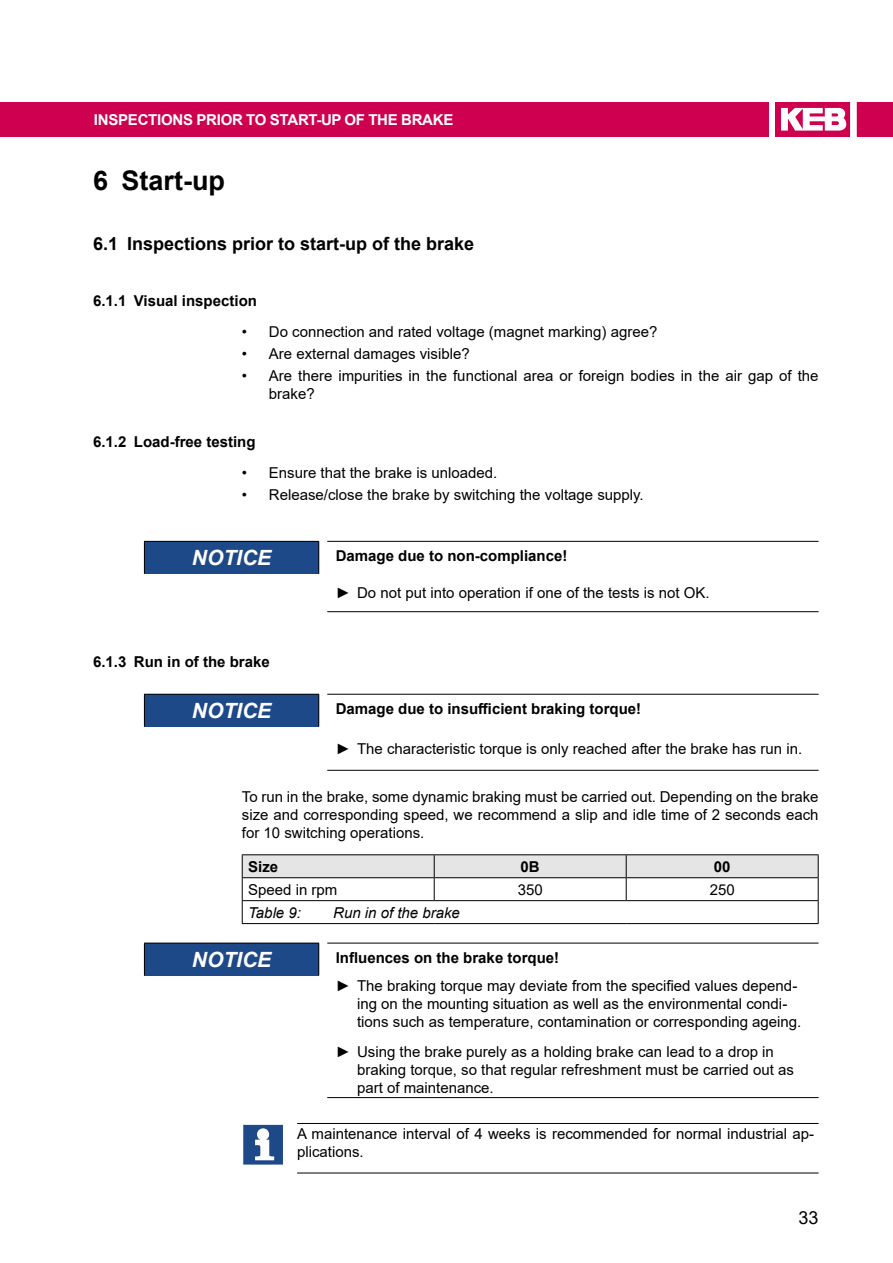
<style>
.page{position:relative;width:893px;height:1263px;background:#fff}
.page>*{position:absolute;margin:0;border:0;box-sizing:border-box;transform-origin:0 0}
.t1{font:700 27px "Arial";color:#000}
.t2{font:italic 700 21px "Arial";color:#fff}
.t3{font:700 18px "Arial";color:#000}
.t4{font:18px "Arial";color:#000}
.t5{font:15px/18px "Arial";color:#000}
.t6{font:700 15px "Arial";color:#000}
.t7{font:700 15px "Arial";letter-spacing:-.015em;color:#fff}
.t8{font:italic 15px "Arial";color:#000}
</style>
<div class="page">
<div style="left:0;top:102px;width:769px;height:34px;background:#ce004f"></div>
<svg style="left:775px;top:102px;width:75px;height:34px"></svg>
<div style="left:857px;top:102px;width:36px;height:34px;background:#ce004f"></div>
<div style="left:144px;top:541px;width:175px;height:33px;background:#1d4988"></div>
<hr style="left:327px;top:541px;width:492px;height:1px;background:#000">
<hr style="left:327px;top:611px;width:492px;height:1px;background:#000">
<hr style="left:144px;top:541px;width:175px;height:1px;background:#000">
<hr style="left:144px;top:542px;width:1px;height:32px;background:#000">
<hr style="left:318px;top:542px;width:1px;height:32px;background:#000">
<div style="left:144px;top:694px;width:175px;height:32px;background:#1d4988"></div>
<hr style="left:327px;top:694px;width:492px;height:1px;background:#000">
<hr style="left:327px;top:770px;width:492px;height:1px;background:#000">
<hr style="left:144px;top:694px;width:175px;height:1px;background:#000">
<hr style="left:144px;top:695px;width:1px;height:31px;background:#000">
<hr style="left:318px;top:695px;width:1px;height:31px;background:#000">
<hr style="left:242px;top:854px;width:192px;height:1px;background:#000">
<hr style="left:434px;top:854px;width:192px;height:1px;background:#000">
<hr style="left:626px;top:854px;width:193px;height:1px;background:#000">
<svg style="left:242px;top:855px;width:577px;height:68px"></svg>
<hr style="left:242px;top:923px;width:192px;height:1px;background:#000">
<hr style="left:434px;top:923px;width:192px;height:1px;background:#000">
<hr style="left:626px;top:923px;width:193px;height:1px;background:#000">
<div style="left:144px;top:943px;width:175px;height:32px;background:#1d4988"></div>
<hr style="left:327px;top:943px;width:492px;height:1px;background:#000">
<hr style="left:327px;top:1097px;width:492px;height:1px;background:#000">
<hr style="left:144px;top:943px;width:175px;height:1px;background:#000">
<hr style="left:144px;top:943px;width:1px;height:32px;background:#000">
<hr style="left:318px;top:943px;width:1px;height:32px;background:#000">
<hr style="left:297px;top:1123px;width:522px;height:1px;background:#000">
<hr style="left:297px;top:1172px;width:522px;height:1px;background:#000">
<svg style="left:243px;top:1124px;width:40px;height:41px"></svg>
<p class="t7" style="left:94px;top:110px;width:15px">Inspe</p>
<p class="t7" style="left:138px;top:110px;width:21px">ctions</p>
<p class="t7" style="left:196px;top:110px;width:84px">prior to sta</p>
<p class="t7" style="left:298px;top:110px;width:81px">rt-up of the</p>
<p class="t7" style="left:401px;top:110px;width:33px">brake</p>
<h1 class="t1" style="left:93px;top:161px;width:134px">6 Start-up</h1>
<p class="t3" style="left:93px;top:231px;width:383px">6.1 Inspections prior to start-up of the brake</p>
<p class="t6" style="left:93px;top:290px;width:165px">6.1.1 Visual inspection</p>
<p class="t5" style="left:242px;top:322px;width:417px">• Do connection and rated voltage (magnet marking) agree?</p>
<p class="t5" style="left:242px;top:345px;width:229px">• Are external damages visible?</p>
<p class="t5" style="left:269px;top:367px;width:551px;text-indent:-27px">• Are there impurities in the functional area or foreign bodies in the air gap of the brake?</p>
<p class="t6" style="left:93px;top:431px;width:164px">6.1.2 Load-free testing</p>
<p class="t5" style="left:242px;top:463px;width:257px">• Ensure that the brake is unloaded.</p>
<p class="t5" style="left:242px;top:486px;width:403px">• Release/close the brake by switching the voltage supply.</p>
<h2 class="t2" style="left:192px;top:544px;width:81px">NOTICE</h2>
<p class="t6" style="left:336px;top:545px;width:233px">Damage due to non-compliance!</p>
<p class="t5" style="left:336px;top:584px;width:375px">► Do not put into operation if one of the tests is not OK.</p>
<p class="t6" style="left:93px;top:651px;width:178px">6.1.3 Run in of the brake</p>
<h2 class="t2" style="left:192px;top:697px;width:81px">NOTICE</h2>
<p class="t6" style="left:336px;top:698px;width:307px">Damage due to insufficient braking torque!</p>
<p class="t5" style="left:336px;top:739px;width:468px">► The characteristic torque is only reached after the brake has run in.</p>
<p class="t5" style="left:242px;top:787px;width:578px;text-align:justify">To run in the brake, some dynamic braking must be carried out. Depending on the brake size and corresponding speed, we recommend a slip and idle time of 2 seconds each for 10 switching operations.</p>
<p class="t6" style="left:248px;top:856px;width:32px">Size</p>
<p class="t6" style="left:521px;top:856px;width:21px">0B</p>
<p class="t6" style="left:714px;top:856px;width:18px">00</p>
<p class="t5" style="left:248px;top:880px;width:91px">Speed in rpm</p>
<p class="t5" style="left:518px;top:880px;width:27px">350</p>
<p class="t5" style="left:710px;top:880px;width:27px">250</p>
<p class="t8" style="left:248px;top:902px;width:54px">Table 9:</p>
<p class="t8" style="left:333px;top:902px;width:128px">Run in of the brake</p>
<h2 class="t2" style="left:192px;top:945px;width:81px">NOTICE</h2>
<p class="t6" style="left:336px;top:947px;width:225px">Influences on the brake torque!</p>
<p class="t5" style="left:357px;top:976px;width:446px;text-indent:-21px">► The braking torque may deviate from the specified values depend&shy;ing on the mounting situation as well as the environmental condi&shy;tions such as temperature, contamination or corresponding ageing.</p>
<p class="t5" style="left:357px;top:1043px;width:438px;text-indent:-21px">► Using the brake purely as a holding brake can lead to a drop in braking torque, so that regular refreshment must be carried out as part of maintenance.</p>
<p class="t5" style="left:297px;top:1124px;width:519px">A maintenance interval of 4 weeks is recommended for normal industrial ap&shy;plications.</p>
<p class="t4" style="left:798px;top:1205px;width:22px">33</p>
</div>
